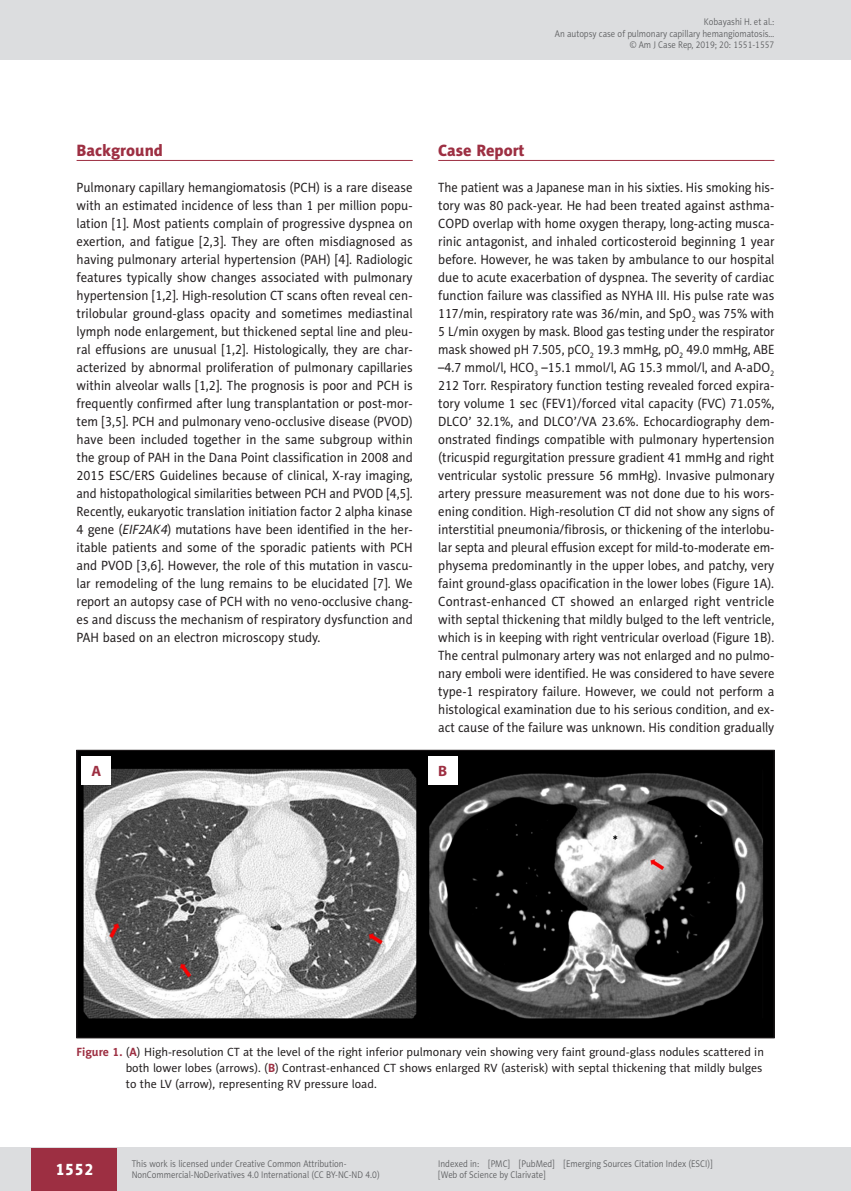
<style>
.page{position:relative;width:851px;height:1191px;background:#fff}
.page>*{position:absolute;margin:0;border:0;box-sizing:border-box;transform-origin:0 0}
.AJCR_Headline_1{font:16.5px "Naomi Sans EFN Heavy";color:#9d2f42}
.t1{font:16.5px "Naomi Sans EFN Heavy";color:#fff}
.t2{font:700 15px "Myriad Pro";color:#9d2f42}
.AJCR_Body{font:13.5px/18px "Naomi Sans EFN";color:#231f20;text-align:justify;scale:.94 1}
.AJCR_Body-2{font:13.5px/18px "Naomi Sans EFN";color:#231f20;text-align:justify;scale:.95 1}
.AJCR_Rycina_tytul{font:12px/15.8px "Naomi Sans EFN";color:#231f20}
.AJCR_pagina_zywa{font:9.75px/11.2px "Naomi Sans EFN Light";color:#57585a;scale:.9 1}
.AJCR_pagina_sygnatur{font:9.75px "Naomi Sans EFN Light";color:#57585a;scale:.9 1}
.s1{font-style:italic}
.s2{font-weight:700;color:#9d2f42}
</style>
<div class="page">
<hr style="left:77px;top:160px;width:335px;height:1px;background:#9d2f42">
<hr style="left:438px;top:160px;width:336px;height:1px;background:#9d2f42">
<img style="left:79px;top:752px;width:693px;height:284px">
<div style="left:82px;top:756px;width:29px;height:28px;background:#fff"></div>
<div style="left:428px;top:756px;width:29px;height:28px;background:#fff"></div>
<div style="left:0;top:1148px;width:850px;height:43px;background:#dcdddf"></div>
<div style="left:32px;top:1147px;width:85px;height:43px;background:#9d2f42"></div>
<div style="left:0;top:0;width:850px;height:60px;background:#dcdddf"></div>
<hr style="left:850px;top:0;width:1px;height:60px;background:#dcdddf">
<p class="AJCR_pagina_zywa" style="left:555px;top:16px;width:245px;text-align:right">Kobayashi H. et al.:<br>An autopsy case of pulmonary capillary hemangiomatosis…</p>
<p class="AJCR_pagina_sygnatur" style="left:629px;top:39px;width:162px">© Am J Case Rep, 2019; 20: 1551-1557</p>
<p class="AJCR_Headline_1" style="left:77px;top:140px;width:88px">Background</p>
<p class="AJCR_Body-2" style="left:77px;top:178px;width:355px">Pulmonary capillary hemangiomatosis (PCH) is a rare disease with an estimated incidence of less than 1 per million popu&shy;lation [1]. Most patients complain of progressive dyspnea on exertion, and fatigue [2,3]. They are often misdiagnosed as having pulmonary arterial hypertension (PAH) [4]. Radiologic features typically show changes associated with pulmonary hypertension [1,2]. High-resolution CT scans often reveal cen&shy;trilobular ground-glass opacity and sometimes mediastinal lymph node enlargement, but thickened septal line and pleu&shy;ral effusions are unusual [1,2]. Histologically, they are char&shy;acterized by abnormal proliferation of pulmonary capillaries within alveolar walls [1,2]. The prognosis is poor and PCH is frequently confirmed after lung transplantation or post-mor&shy;tem [3,5]. PCH and pulmonary veno-occlusive disease (PVOD) have been included together in the same subgroup within the group of PAH in the Dana Point classification in 2008 and 2015 ESC/ERS Guidelines because of clinical, X-ray imaging, and histopathological similarities between PCH and PVOD [4,5].<br>Recently, eukaryotic translation initiation factor 2 alpha kinase 4 gene (<span class="s1">EIF2AK4</span>) mutations have been identified in the her&shy;itable patients and some of the sporadic patients with PCH and PVOD [3,6]. However, the role of this mutation in vascu&shy;lar remodeling of the lung remains to be elucidated [7]. We report an autopsy case of PCH with no veno-occlusive chang&shy;es and discuss the mechanism of respiratory dysfunction and PAH based on an electron microscopy study.</p>
<p class="AJCR_Headline_1" style="left:438px;top:140px;width:88px">Case Report</p>
<p class="AJCR_Body" style="left:438px;top:178px;width:359px">The patient was a Japanese man in his sixties. His smoking his&shy;tory was 80 pack-year. He had been treated against asthma-COPD overlap with home oxygen therapy, long-acting musca&shy;rinic antagonist, and inhaled corticosteroid beginning 1 year before. However, he was taken by ambulance to our hospital due to acute exacerbation of dyspnea. The severity of cardiac function failure was classified as NYHA III. His pulse rate was 117/min, respiratory rate was 36/min, and SpO<sub>2</sub> was 75% with 5 L/min oxygen by mask. Blood gas testing under the respirator mask showed pH 7.505, pCO<sub>2</sub> 19.3 mmHg, pO<sub>2</sub> 49.0 mmHg, ABE –4.7 mmol/l, HCO<sub>3</sub> –15.1 mmol/l, AG 15.3 mmol/l, and A-aDO<sub>2<br></sub>212 Torr. Respiratory function testing revealed forced expira&shy;tory volume 1 sec (FEV1)/forced vital capacity (FVC) 71.05%, DLCO’ 32.1%, and DLCO’/VA 23.6%. Echocardiography dem&shy;onstrated findings compatible with pulmonary hypertension (tricuspid regurgitation pressure gradient 41 mmHg and right ventricular systolic pressure 56 mmHg). Invasive pulmonary artery pressure measurement was not done due to his wors&shy;ening condition. High-resolution CT did not show any signs of interstitial pneumonia/fibrosis, or thickening of the interlobu&shy;lar septa and pleural effusion except for mild-to-moderate em&shy;physema predominantly in the upper lobes, and patchy, very faint ground-glass opacification in the lower lobes (Figure 1A).<br>Contrast-enhanced CT showed an enlarged right ventricle with septal thickening that mildly bulged to the left ventricle, which is in keeping with right ventricular overload (Figure 1B).<br>The central pulmonary artery was not enlarged and no pulmo&shy;nary emboli were identified. He was considered to have severe type-1 respiratory failure. However, we could not perform a histological examination due to his serious condition, and ex&shy;act cause of the failure was unknown. His condition gradually</p>
<p class="t2" style="left:91px;top:761px;width:11px">A</p>
<p class="t2" style="left:438px;top:761px;width:11px">B</p>
<p class="AJCR_Rycina_tytul" style="left:126px;top:1044px;width:639px;text-indent:-49px"><span class="s2">Figure 1.</span> (<span class="s2">A</span>) High-resolution CT at the level of the right inferior pulmonary vein showing very faint ground-glass nodules scattered in both lower lobes (arrows). (<span class="s2">B</span>) Contrast-enhanced CT shows enlarged RV (asterisk) with septal thickening that mildly bulges to the LV (arrow), representing RV pressure load.</p>
<p class="t1" style="left:55px;top:1159px;width:40px">1552</p>
<p class="AJCR_pagina_zywa" style="left:132px;top:1158px;width:277px">This work is licensed under Creative Common Attribution-<br>NonCommercial-NoDerivatives 4.0 International (CC BY-NC-ND 4.0)</p>
<p class="AJCR_pagina_zywa" style="left:438px;top:1158px;width:306px">Indexed in: [PMC] [PubMed] [Emerging Sources Citation Index (ESCI)] [Web of Science by Clarivate]</p>
</div>
